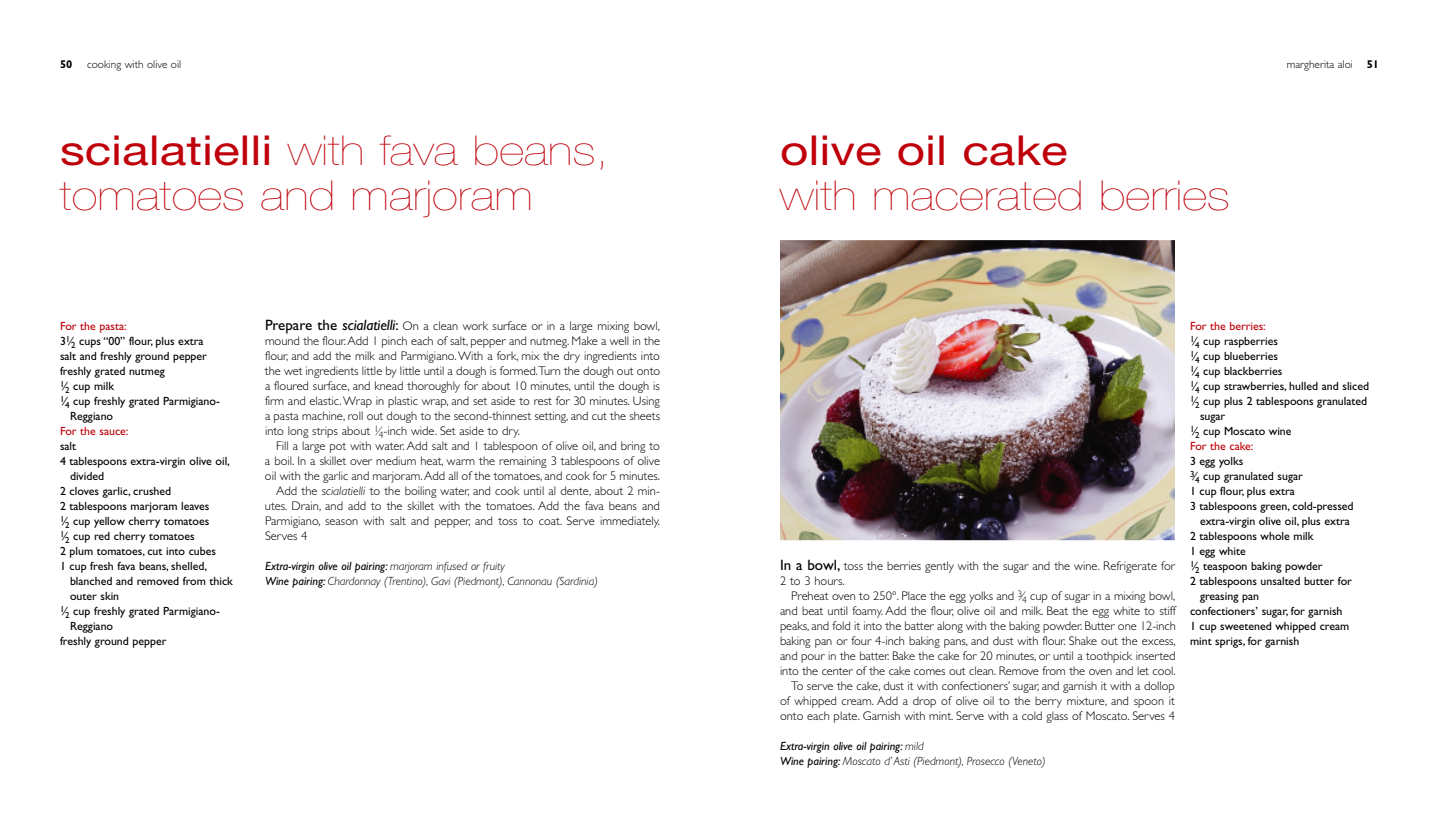
<style>
.page{position:relative;width:1440px;height:833px;background:#fff}
.page>*{position:absolute;margin:0;border:0;box-sizing:border-box;transform-origin:0 0}
.t1{font:200 41.25px/45px "Helvetica Neue";color:#bf000b;scale:1.2 1}
.t2{font:41.25px "Helvetica Neue";color:#bf000b;scale:1.2 1}
.t3{font:300 12.5px/15px "Gill Sans";color:#000;text-align:justify}
.t4{font:11.88px "Gill Sans";color:#000}
.t5{font:italic 300 11.88px/15px "Gill Sans";color:#000}
.t6{font:11.88px "Gill Sans";color:#bf000b}
.t7{font:300 11.25px "Gill Sans";color:#000}
.t8{font:700 11.25px "Gill Sans";color:#000}
.s1{font-weight:700}
.s2{font-weight:400}
.s3{font-weight:400;font-size:15px}
.s4{font-weight:400;font-style:italic;font-size:15px}
.s5{font-style:italic}
</style>
<div class="page">
<img style="left:780px;top:240px;width:395px;height:300px">
<p class="t8" style="left:60px;top:57px;width:14px">50</p>
<p class="t7" style="left:87px;top:58px;width:96px">cooking with olive oil</p>
<p class="t7" style="left:1287px;top:58px;width:94px">margherita aloi <span class="s1">51</span></p>
<h1 class="t1" style="left:60px;top:127px;width:459px"><span class="s2">scialatielli</span> with fava beans, tomatoes and marjoram</h1>
<p class="t6" style="left:60px;top:319px;width:68px">For the pasta:</p>
<p class="t4" style="left:60px;top:334px;width:145px">3<sup>1</sup>⁄<sub>2</sub> cups “00” flour, plus extra</p>
<p class="t4" style="left:60px;top:349px;width:148px">salt and freshly ground pepper</p>
<p class="t4" style="left:60px;top:364px;width:106px">freshly grated nutmeg</p>
<p class="t4" style="left:60px;top:379px;width:56px"><sup>1</sup>⁄<sub>2</sub> cup milk</p>
<p class="t4" style="left:60px;top:394px;width:161px"><sup>1</sup>⁄<sub>4</sub> cup freshly grated Parmigiano-</p>
<p class="t4" style="left:70px;top:409px;width:45px">Reggiano</p>
<p class="t6" style="left:60px;top:424px;width:70px">For the sauce:</p>
<p class="t4" style="left:60px;top:439px;width:18px">salt</p>
<p class="t4" style="left:60px;top:454px;width:171px">4 tablespoons extra-virgin olive oil,</p>
<p class="t4" style="left:70px;top:469px;width:36px">divided</p>
<p class="t4" style="left:60px;top:484px;width:113px">2 cloves garlic, crushed</p>
<p class="t4" style="left:60px;top:499px;width:151px">2 tablespoons marjoram leaves</p>
<p class="t4" style="left:60px;top:514px;width:151px"><sup>1</sup>⁄<sub>2</sub> cup yellow cherry tomatoes</p>
<p class="t4" style="left:60px;top:529px;width:136px"><sup>1</sup>⁄<sub>2</sub> cup red cherry tomatoes</p>
<p class="t4" style="left:60px;top:544px;width:158px">2 plum tomatoes, cut into cubes</p>
<p class="t4" style="left:60px;top:559px;width:149px">1 cup fresh fava beans, shelled,</p>
<p class="t4" style="left:70px;top:574px;width:164px">blanched and removed from thick</p>
<p class="t4" style="left:70px;top:589px;width:51px">outer skin</p>
<p class="t4" style="left:60px;top:604px;width:161px"><sup>1</sup>⁄<sub>2</sub> cup freshly grated Parmigiano-</p>
<p class="t4" style="left:70px;top:619px;width:45px">Reggiano</p>
<p class="t4" style="left:60px;top:634px;width:108px">freshly ground pepper</p>
<p class="t3" style="left:265px;top:318px;width:397px"><span class="s3">Prepare the</span> <span class="s4">scialatielli</span><span class="s3">:</span> On a clean work surface or in a large mixing bowl, mound the flour.Add 1 pinch each of salt, pepper and nutmeg. Make a well in the flour, and add the milk and Parmigiano.With a fork, mix the dry ingredients into the wet ingredients little by little until a dough is formed.Turn the dough out onto a floured surface, and knead thoroughly for about 10 minutes, until the dough is firm and elastic.Wrap in plastic wrap, and set aside to rest for 30 minutes. Using a pasta machine, roll out dough to the second-thinnest setting, and cut the sheets into long strips about <sup>1</sup>⁄<sub>4</sub>-inch wide. Set aside to dry.</p>
<p class="t3" style="left:276px;top:438px;width:385px">Fill a large pot with water. Add salt and 1 tablespoon of olive oil, and bring to</p>
<p class="t3" style="left:265px;top:453px;width:397px">a boil. In a skillet over medium heat, warm the remaining 3 tablespoons of olive</p>
<p class="t3" style="left:265px;top:468px;width:397px">oil with the garlic and marjoram.Add all of the tomatoes, and cook for 5 minutes.</p>
<p class="t3" style="left:276px;top:483px;width:385px">Add the <span class="s5">scialatielli</span> to the boiling water, and cook until al dente, about 2 min-</p>
<p class="t3" style="left:265px;top:498px;width:396px">utes. Drain, and add to the skillet with the tomatoes. Add the fava beans and</p>
<p class="t3" style="left:265px;top:513px;width:396px">Parmigiano, season with salt and pepper, and toss to coat. Serve immediately.</p>
<p class="t3" style="left:265px;top:528px;width:44px">Serves 4</p>
<p class="t5" style="left:265px;top:559px;width:334px"><span class="s2">Extra-virgin olive oil pairing:</span> marjoram infused or fruity<br><span class="s2">Wine pairing:</span> Chardonnay (Trentino), Gavi (Piedmont), Cannonau (Sardinia)</p>
<h1 class="t2" style="left:780px;top:126px;width:241px">olive oil cake</h1>
<h1 class="t1" style="left:780px;top:172px;width:377px">with macerated berries</h1>
<p class="t3" style="left:780px;top:558px;width:396px"><span class="s3">In a bowl,</span> toss the berries gently with the sugar and the wine. Refrigerate for<br>2 to 3 hours.</p>
<p class="t3" style="left:780px;top:588px;width:397px;text-align:right">Preheat oven to 250°. Place the egg yolks and <sup>3</sup>⁄<sub>4</sub> cup of sugar in a mixing bowl, and beat until foamy. Add the flour, olive oil and milk. Beat the egg white to stiff peaks, and fold it into the batter along with the baking powder. Butter one 12-inch baking pan or four 4-inch baking pans, and dust with flour. Shake out the excess, and pour in the batter. Bake the cake for 20 minutes, or until a toothpick inserted into the center of the cake comes out clean. Remove from the oven and let cool.<br>To serve the cake, dust it with confectioners’ sugar, and garnish it with a dollop of whipped cream. Add a drop of olive oil to the berry mixture, and spoon it onto each plate. Garnish with mint. Serve with a cold glass of Moscato. Serves 4</p>
<p class="t5" style="left:780px;top:739px;width:267px"><span class="s2">Extra-virgin olive oil pairing:</span> mild<br><span class="s2">Wine pairing:</span> Moscato d’ Asti (Piedmont), Prosecco (Veneto)</p>
<p class="t6" style="left:1190px;top:319px;width:77px">For the berries:</p>
<p class="t4" style="left:1190px;top:334px;width:90px"><sup>1</sup>⁄<sub>4</sub> cup raspberries</p>
<p class="t4" style="left:1190px;top:349px;width:89px"><sup>1</sup>⁄<sub>4</sub> cup blueberries</p>
<p class="t4" style="left:1190px;top:364px;width:94px"><sup>1</sup>⁄<sub>4</sub> cup blackberries</p>
<p class="t4" style="left:1190px;top:379px;width:181px"><sup>1</sup>⁄<sub>4</sub> cup strawberries, hulled and sliced</p>
<p class="t4" style="left:1190px;top:394px;width:179px"><sup>1</sup>⁄<sub>2</sub> cup plus 2 tablespoons granulated</p>
<p class="t4" style="left:1200px;top:409px;width:27px">sugar</p>
<p class="t4" style="left:1190px;top:424px;width:103px"><sup>1</sup>⁄<sub>2</sub> cup Moscato wine</p>
<p class="t6" style="left:1190px;top:439px;width:65px">For the cake:</p>
<p class="t4" style="left:1190px;top:454px;width:55px">3 egg yolks</p>
<p class="t4" style="left:1190px;top:469px;width:114px"><sup>3</sup>⁄<sub>4</sub> cup granulated sugar</p>
<p class="t4" style="left:1190px;top:484px;width:106px">1 cup flour, plus extra</p>
<p class="t4" style="left:1190px;top:499px;width:165px">3 tablespoons green, cold-pressed</p>
<p class="t4" style="left:1200px;top:514px;width:151px">extra-virgin olive oil, plus extra</p>
<p class="t4" style="left:1190px;top:529px;width:125px">2 tablespoons whole milk</p>
<p class="t4" style="left:1190px;top:544px;width:57px">1 egg white</p>
<p class="t4" style="left:1190px;top:559px;width:134px"><sup>1</sup>⁄<sub>2</sub> teaspoon baking powder</p>
<p class="t4" style="left:1190px;top:574px;width:163px">2 tablespoons unsalted butter for</p>
<p class="t4" style="left:1200px;top:589px;width:61px">greasing pan</p>
<p class="t4" style="left:1190px;top:604px;width:154px">confectioners’ sugar, for garnish</p>
<p class="t4" style="left:1190px;top:619px;width:161px">1 cup sweetened whipped cream</p>
<p class="t4" style="left:1190px;top:634px;width:111px">mint sprigs, for garnish</p>
</div>
